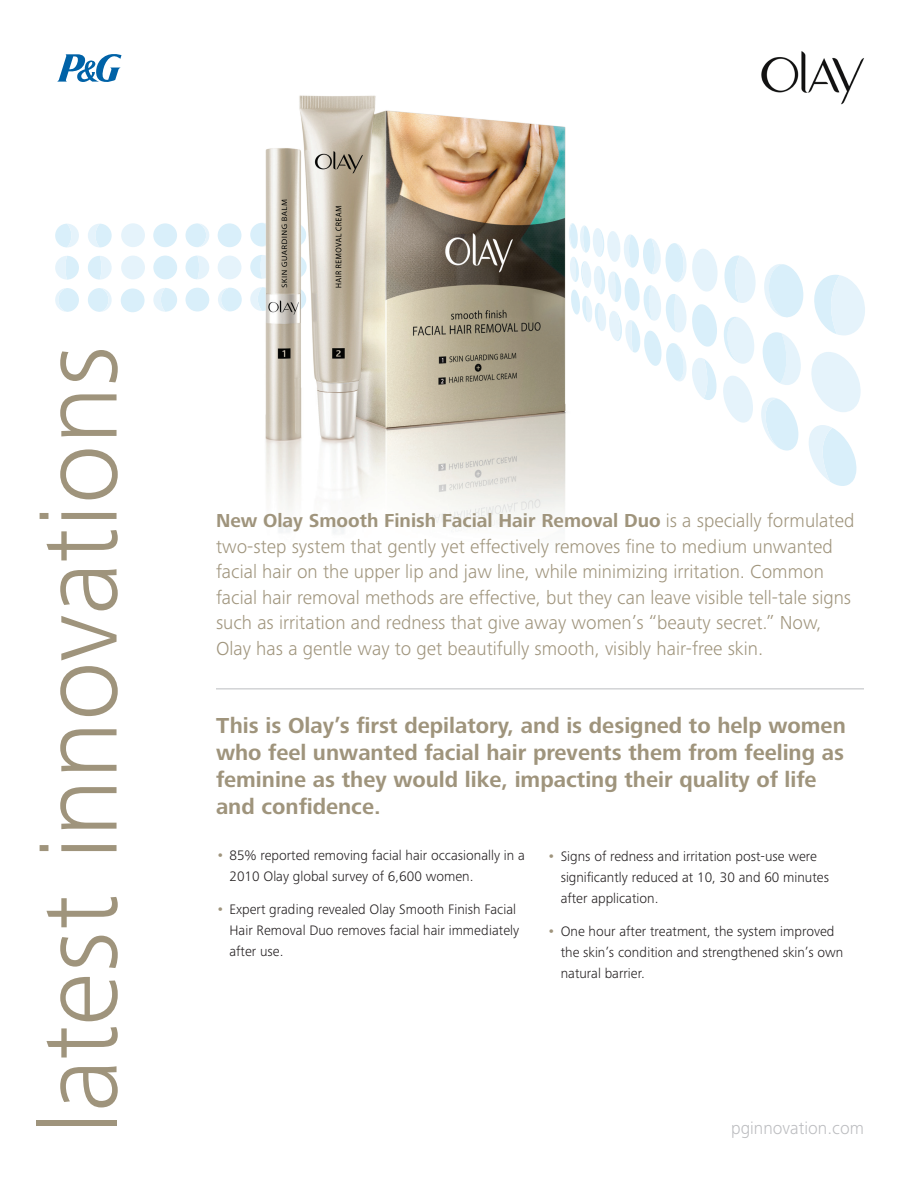
<style>
.page{position:relative;width:918px;height:1188px;background:#fff}
.page>*{position:absolute;margin:0;border:0;box-sizing:border-box;transform-origin:0 0}
.t1{font:300 111px "Frutiger Next Pro";letter-spacing:-.005em;color:#9f947c}
.t2{font:700 22.5px/27px "Frutiger Next Pro";color:#9f947c}
.t3{font:300 19.5px/25.5px "Frutiger Next Pro";color:#9f947c}
.t4{font:300 18px "Frutiger Next Pro";color:#bcbdc0}
.t5{font:300 14.25px/21px "Frutiger Next Pro";color:#231f20}
.s1{font-weight:700}
.s2{font-weight:400;font-size:15.75px;color:#9f947c}
</style>
<div class="page">
<svg style="left:809px;top:425px;width:48px;height:61px"></svg>
<svg style="left:814px;top:275px;width:51px;height:60px"></svg>
<svg style="left:811px;top:352px;width:50px;height:60px"></svg>
<div style="left:121px;top:256px;width:24px;height:23px;background:#e5f3fb;border-radius:50%"></div>
<div style="left:121px;top:223px;width:24px;height:24px;background:#e5f3fb;border-radius:50%"></div>
<div style="left:121px;top:288px;width:24px;height:24px;background:#d9effa;border-radius:50%"></div>
<svg style="left:670px;top:243px;width:133px;height:208px"></svg>
<svg style="left:88px;top:256px;width:24px;height:24px"></svg>
<svg style="left:88px;top:224px;width:24px;height:23px"></svg>
<svg style="left:88px;top:288px;width:24px;height:24px"></svg>
<svg style="left:55px;top:256px;width:24px;height:24px"></svg>
<svg style="left:55px;top:224px;width:24px;height:23px"></svg>
<svg style="left:55px;top:288px;width:24px;height:24px"></svg>
<div style="left:153px;top:256px;width:24px;height:23px;background:#d9effa;border-radius:50%"></div>
<svg style="left:153px;top:288px;width:23px;height:24px"></svg>
<div style="left:153px;top:223px;width:24px;height:24px;background:#d9effa;border-radius:50%"></div>
<img style="left:176px;top:95px;width:494px;height:439px">
<img style="left:761px;top:51px;width:103px;height:54px">
<svg style="left:57px;top:54px;width:65px;height:28px"></svg>
<hr style="left:216px;top:688px;width:648px;height:1px;background:#bcbdc0">
<h1 class="t1" style="left:16px;top:1134px;width:790px;rotate:-90deg">latest innovations</h1>
<p class="t3" style="left:216px;top:508px;width:640px"><span class="s1">New Olay Smooth Finish Facial Hair Removal Duo</span> is a specially formulated two-step system that gently yet effectively removes fine to medium unwanted facial hair on the upper lip and jaw line, while minimizing irritation. Common facial hair removal methods are effective, but they can leave visible tell-tale signs such as irritation and redness that give away women’s “beauty secret.” Now, Olay has a gentle way to get beautifully smooth, visibly hair-free skin.</p>
<p class="t2" style="left:216px;top:712px;width:631px">This is Olay’s first depilatory, and is designed to help women who feel unwanted facial hair prevents them from feeling as feminine as they would like, impacting their quality of life and confidence.</p>
<p class="t5" style="left:230px;top:845px;width:297px;text-indent:-14px"><span class="s2">•</span> 85% reported removing facial hair occasionally in a<br>2010 Olay global survey of 6,600 women.</p>
<p class="t5" style="left:230px;top:899px;width:291px;text-indent:-14px"><span class="s2">•</span> Expert grading revealed Olay Smooth Finish Facial<br>Hair Removal Duo removes facial hair immediately after use.</p>
<p class="t5" style="left:561px;top:846px;width:270px;text-indent:-14px"><span class="s2">•</span> Signs of redness and irritation post-use were significantly reduced at 10, 30 and 60 minutes after application.</p>
<p class="t5" style="left:561px;top:921px;width:284px;text-indent:-14px"><span class="s2">•</span> One hour after treatment, the system improved the skin’s condition and strengthened skin’s own natural barrier.</p>
<p class="t4" style="left:731px;top:1118px;width:134px">pginnovation.com</p>
</div>
